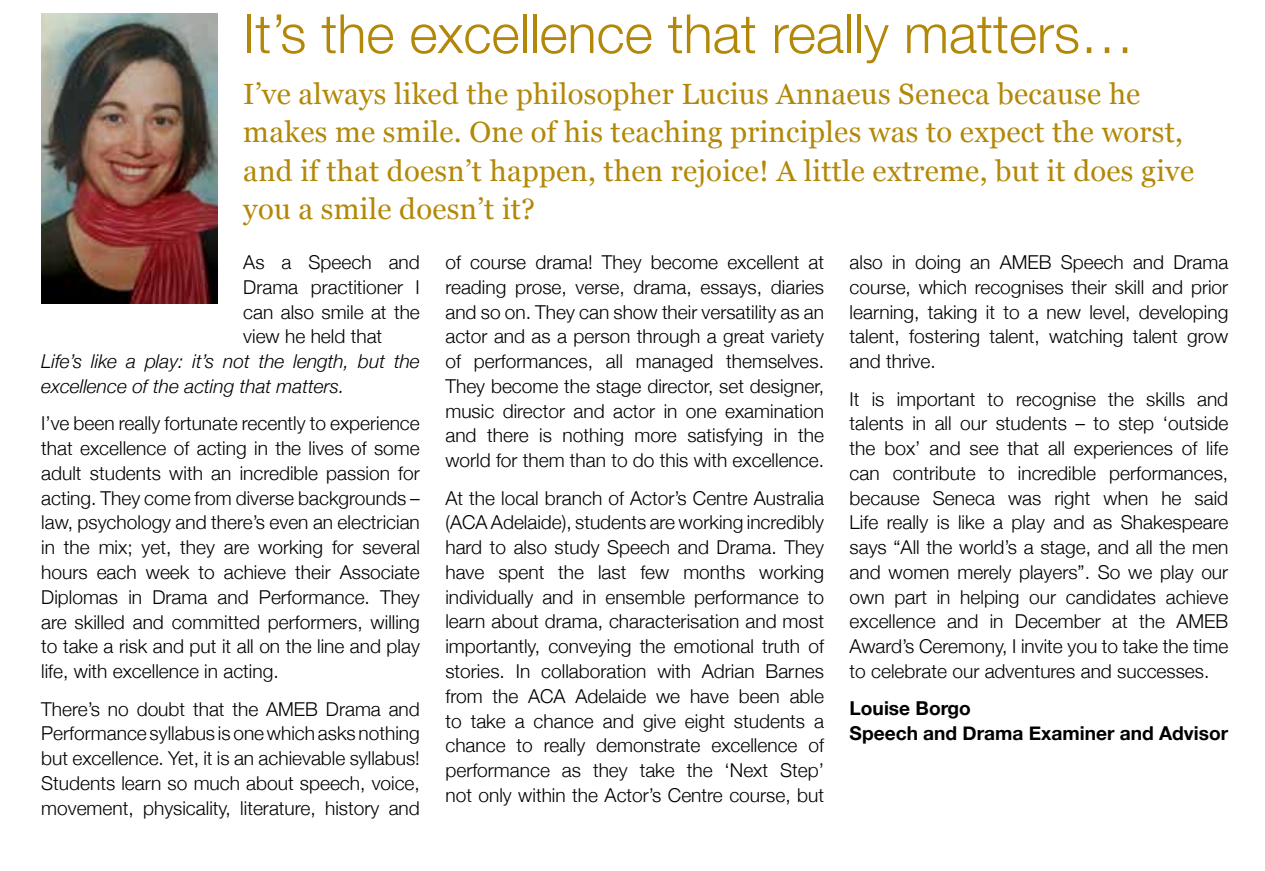
<style>
.page{position:relative;width:1265px;height:871px;background:#fff}
.page>*{position:absolute;margin:0;border:0;box-sizing:border-box;transform-origin:0 0}
.t1{font:300 54px "Helvetica Neue";color:#b38808}
.t2{font:29.25px/38.2px "Georgia";letter-spacing:.01em;color:#b38808}
.t3{font:300 19.12px/24.8px "Helvetica Neue";color:#000;text-align:justify}
.t4{font:italic 300 19.12px/24.8px "Helvetica Neue";color:#000}
.t5{font:700 19.12px/24.8px "Helvetica Neue";color:#000}
</style>
<div class="page">
<img style="left:42px;top:14px;width:176px;height:289px">
<h1 class="t1" style="left:243px;top:-10px;width:892px">It’s the excellence that really matters…</h1>
<h2 class="t2" style="left:243px;top:74px;width:952px">I’ve always liked the philosopher Lucius Annaeus Seneca because he makes me smile. One of his teaching principles was to expect the worst, and if that doesn’t happen, then rejoice! A little extreme, but it does give you a smile doesn’t it?</h2>
<p class="t3" style="left:243px;top:248px;width:178px">As a Speech and Drama practitioner I can also smile at the view he held that</p>
<p class="t4" style="left:41px;top:348px;width:380px">Life’s like a play: it’s not the length, but the excellence of the acting that matters.</p>
<p class="t3" style="left:41px;top:410px;width:380px">I’ve been really fortunate recently to experience that excellence of acting in the lives of some adult students with an incredible passion for acting. They come from diverse backgrounds – law, psychology and there’s even an electrician in the mix; yet, they are working for several hours each week to achieve their Associate Diplomas in Drama and Performance. They are skilled and committed performers, willing to take a risk and put it all on the line and play life, with excellence in acting.</p>
<p class="t3" style="left:41px;top:695px;width:380px">There’s no doubt that the AMEB Drama and Performance syllabus is one which asks nothing but excellence. Yet, it is an achievable syllabus!<br>Students learn so much about speech, voice, movement, physicality, literature, history and</p>
<p class="t3" style="left:849px;top:248px;width:380px">also in doing an AMEB Speech and Drama course, which recognises their skill and prior learning, taking it to a new level, developing talent, fostering talent, watching talent grow and thrive.</p>
<p class="t3" style="left:849px;top:385px;width:380px">It is important to recognise the skills and talents in all our students – to step ‘outside the box’ and see that all experiences of life can contribute to incredible performances, because Seneca was right when he said Life really is like a play and as Shakespeare says “All the world’s a stage, and all the men and women merely players”. So we play our own part in helping our candidates achieve excellence and in December at the AMEB Award’s Ceremony, I invite you to take the time to celebrate our adventures and successes.</p>
<p class="t5" style="left:849px;top:697px;width:380px">Louise Borgo<br>Speech and Drama Examiner and Advisor</p>
<p class="t3" style="left:445px;top:248px;width:380px">of course drama! They become excellent at reading prose, verse, drama, essays, diaries and so on. They can show their versatility as an actor and as a person through a great variety of performances, all managed themselves.<br>They become the stage director, set designer, music director and actor in one examination and there is nothing more satisfying in the world for them than to do this with excellence.</p>
<p class="t3" style="left:445px;top:484px;width:380px">At the local branch of Actor’s Centre Australia (ACA Adelaide), students are working incredibly hard to also study Speech and Drama. They have spent the last few months working individually and in ensemble performance to learn about drama, characterisation and most importantly, conveying the emotional truth of stories. In collaboration with Adrian Barnes from the ACA Adelaide we have been able to take a chance and give eight students a chance to really demonstrate excellence of performance as they take the ‘Next Step’ not only within the Actor’s Centre course, but</p>
</div>
